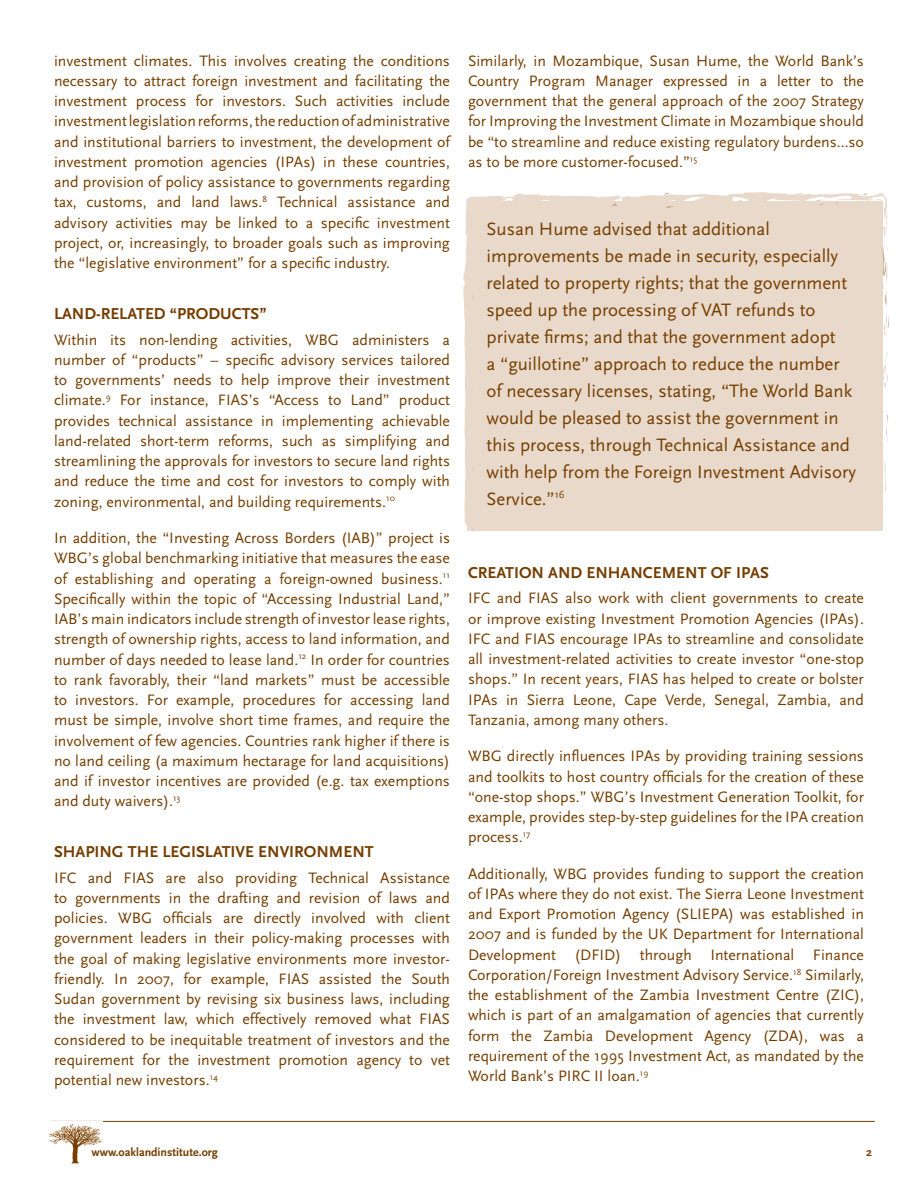
<style>
.page{position:relative;width:918px;height:1188px;background:#fff}
.page>*{position:absolute;margin:0;border:0;box-sizing:border-box;transform-origin:0 0}
.pullquote{font:18.75px/27px "Scala Sans";color:#753e00}
.sub_sub_titles{font:700 16.5px "Scala Sans";color:#753e00}
.Scala_body{font:15.75px/20.2px "Scala Sans";color:#753e00;text-align:justify}
.Page_Number{font:700 12px "Scala Sans";color:#753e00}
</style>
<div class="page">
<hr style="left:50px;top:1121px;width:825px;height:1px;background:#753e00">
<img style="left:48px;top:1124px;width:54px;height:40px">
<svg style="left:887px;top:414px;width:2px;height:28px"></svg>
<div style="left:463px;top:192px;width:424px;height:339px;background:#e8d9cb"></div>
<svg style="left:501px;top:200px;width:10px;height:6px"></svg>
<svg style="left:882px;top:226px;width:7px;height:111px"></svg>
<svg style="left:858px;top:192px;width:30px;height:28px"></svg>
<svg style="left:797px;top:193px;width:30px;height:12px"></svg>
<svg style="left:740px;top:199px;width:8px;height:7px"></svg>
<svg style="left:665px;top:205px;width:11px;height:4px"></svg>
<p class="Scala_body" style="left:54px;top:51px;width:398px">investment climates. This involves creating the conditions necessary to attract foreign investment and facilitating the investment process for investors. Such activities include investment legislation reforms, the reduction of administrative and institutional barriers to investment, the development of investment promotion agencies (IPAs) in these countries, and provision of policy assistance to governments regarding tax, customs, and land laws.<sup>8</sup> Technical assistance and advisory activities may be linked to a specific investment project, or, increasingly, to broader goals such as improving the “legislative environment” for a specific industry.</p>
<p class="sub_sub_titles" style="left:54px;top:305px;width:214px">LAND-RELATED “PRODUCTS”</p>
<p class="Scala_body" style="left:54px;top:330px;width:398px">Within its non-lending activities, WBG administers a number of “products” – specific advisory services tailored to governments’ needs to help improve their investment climate.<sup>9</sup> For instance, FIAS’s “Access to Land” product provides technical assistance in implementing achievable land-related short-term reforms, such as simplifying and streamlining the approvals for investors to secure land rights and reduce the time and cost for investors to comply with zoning, environmental, and building requirements.<sup>10</sup></p>
<p class="Scala_body" style="left:54px;top:528px;width:398px">In addition, the “Investing Across Borders (IAB)” project is WBG’s global benchmarking initiative that measures the ease of establishing and operating a foreign-owned business.<sup>11<br></sup>Specifically within the topic of “Accessing Industrial Land,” IAB’s main indicators include strength of investor lease rights, strength of ownership rights, access to land information, and number of days needed to lease land.<sup>12</sup> In order for countries to rank favorably, their “land markets” must be accessible to investors. For example, procedures for accessing land must be simple, involve short time frames, and require the involvement of few agencies. Countries rank higher if there is no land ceiling (a maximum hectarage for land acquisitions) and if investor incentives are provided (e.g. tax exemptions and duty waivers).<sup>13</sup></p>
<p class="sub_sub_titles" style="left:54px;top:843px;width:321px">SHAPING THE LEGISLATIVE ENVIRONMENT</p>
<p class="Scala_body" style="left:54px;top:868px;width:398px">IFC and FIAS are also providing Technical Assistance to governments in the drafting and revision of laws and policies. WBG officials are directly involved with client government leaders in their policy-making processes with the goal of making legislative environments more investor&shy;friendly. In 2007, for example, FIAS assisted the South Sudan government by revising six business laws, including the investment law, which effectively removed what FIAS considered to be inequitable treatment of investors and the requirement for the investment promotion agency to vet potential new investors.<sup>14</sup></p>
<p class="Scala_body" style="left:468px;top:51px;width:398px">Similarly, in Mozambique, Susan Hume, the World Bank’s Country Program Manager expressed in a letter to the government that the general approach of the 2007 Strategy for Improving the Investment Climate in Mozambique should be “to streamline and reduce existing regulatory burdens…so as to be more customer-focused.”<sup>15</sup></p>
<p class="pullquote" style="left:487px;top:215px;width:371px">Susan Hume advised that additional improvements be made in security, especially related to property rights; that the government speed up the processing of VAT refunds to private firms; and that the government adopt<br>a “guillotine” approach to reduce the number of necessary licenses, stating, “The World Bank would be pleased to assist the government in this process, through Technical Assistance and with help from the Foreign Investment Advisory Service.”<sup>16</sup></p>
<p class="sub_sub_titles" style="left:468px;top:563px;width:302px">CREATION AND ENHANCEMENT OF IPAS</p>
<p class="Scala_body" style="left:468px;top:588px;width:398px">IFC and FIAS also work with client governments to create or improve existing Investment Promotion Agencies (IPAs).<br>IFC and FIAS encourage IPAs to streamline and consolidate all investment-related activities to create investor “one-stop shops.” In recent years, FIAS has helped to create or bolster IPAs in Sierra Leone, Cape Verde, Senegal, Zambia, and Tanzania, among many others.</p>
<p class="Scala_body" style="left:468px;top:746px;width:398px">WBG directly influences IPAs by providing training sessions and toolkits to host country officials for the creation of these “one-stop shops.” WBG’s Investment Generation Toolkit, for example, provides step-by-step guidelines for the IPA creation process.<sup>17</sup></p>
<p class="Scala_body" style="left:468px;top:864px;width:398px">Additionally, WBG provides funding to support the creation of IPAs where they do not exist. The Sierra Leone Investment and Export Promotion Agency (SLIEPA) was established in 2007 and is funded by the UK Department for International Development (DFID) through International Finance Corporation/Foreign Investment Advisory Service.<sup>18</sup> Similarly, the establishment of the Zambia Investment Centre (ZIC), which is part of an amalgamation of agencies that currently form the Zambia Development Agency (ZDA), was a requirement of the 1995 Investment Act, as mandated by the World Bank’s PIRC II loan.<sup>19</sup></p>
<p class="Page_Number" style="left:91px;top:1146px;width:128px">www.oaklandinstitute.org</p>
<p class="Page_Number" style="left:866px;top:1146px;width:7px">2</p>
</div>
